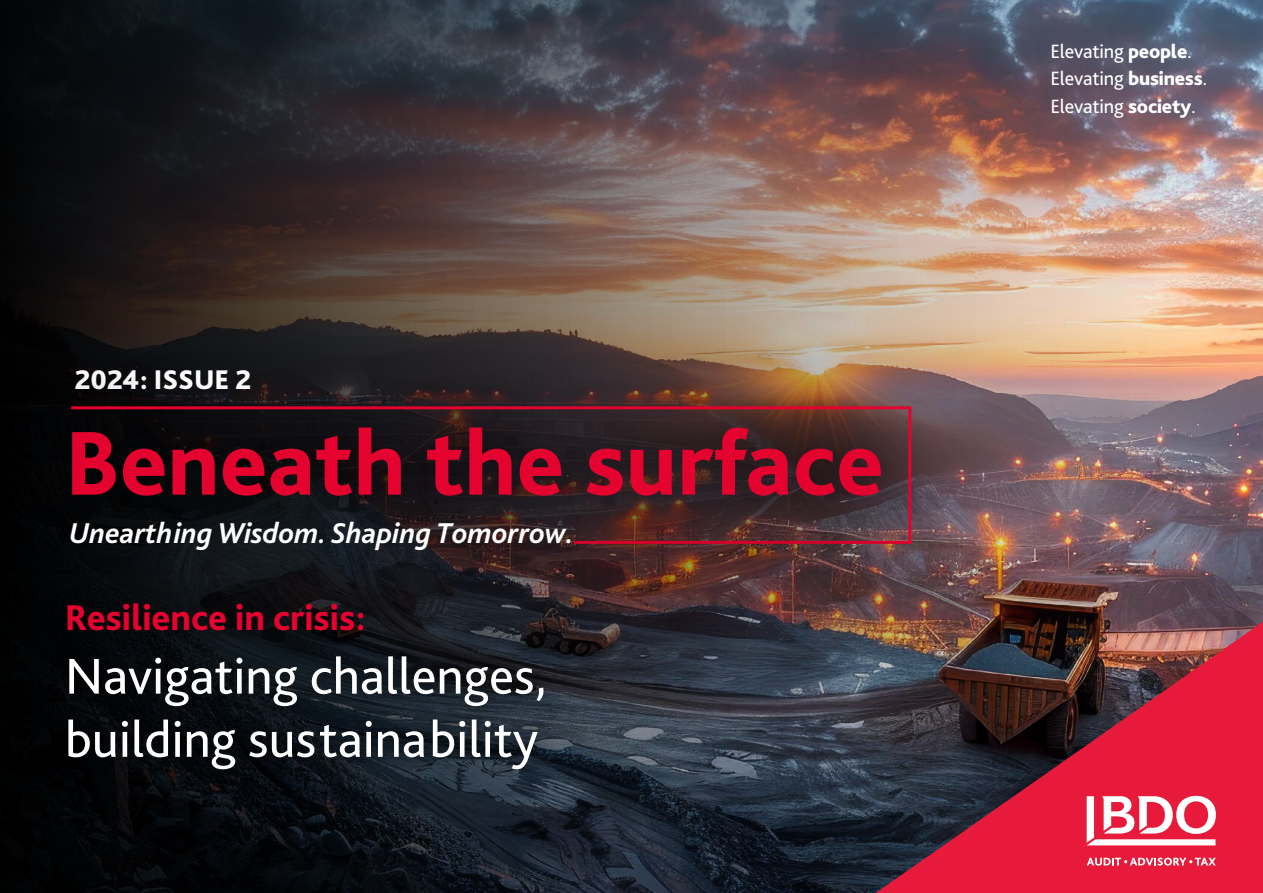
<style>
.page{position:relative;width:1263px;height:893px;background:#fff}
.page>*{position:absolute;margin:0;border:0;box-sizing:border-box;transform-origin:0 0}
.t1{font:800 94.95px "Bliss Pro";color:#e4032e}
.t2{font:52.65px/63.2px "Bliss Pro";color:#fff}
.t3{font:800 37.65px "Bliss Pro";color:#e4032e}
.t4{font:italic 700 30px "Bliss Pro";color:#fff}
.t5{font:800 28.2px "Bliss Pro";color:#fff}
.t6{font:20.25px/27.5px "Bliss Pro";letter-spacing:-.01em;color:#fff}
.s1{font-weight:800}
</style>
<div class="page">
<img style="left:1184px;top:0;width:79px;height:622px">
<img style="left:0;top:0;width:1184px;height:893px">
<svg style="left:0;top:353px;width:956px;height:220px;background:#2d2021"></svg>
<hr style="left:908px;top:406px;width:3px;height:138px;background:#e4032e">
<hr style="left:71px;top:406px;width:839px;height:3px;background:#e4032e">
<img style="left:876px;top:622px;width:387px;height:271px">
<svg style="left:1087px;top:796px;width:129px;height:49px"></svg>
<svg style="left:1087px;top:858px;width:129px;height:7px"></svg>
<div style="left:48px;top:585px;width:514px;height:203px;background:#000;opacity:.75"></div>
<h3 class="t5" style="left:75px;top:362px;width:178px">2024: ISSUE 2</h3>
<h1 class="t1" style="left:65px;top:404px;width:820px">Beneath the surface</h1>
<h3 class="t4" style="left:69px;top:514px;width:506px">Unearthing Wisdom. Shaping Tomorrow.</h3>
<h3 class="t3" style="left:65px;top:595px;width:302px">Resilience in crisis:</h3>
<h2 class="t2" style="left:65px;top:643px;width:484px">Navigating challenges, building sustainability</h2>
<p class="t6" style="left:1050px;top:37px;width:159px">Elevating <span class="s1">people</span>.<br>Elevating <span class="s1">business</span>.<br>Elevating <span class="s1">society</span>.</p>
</div>
